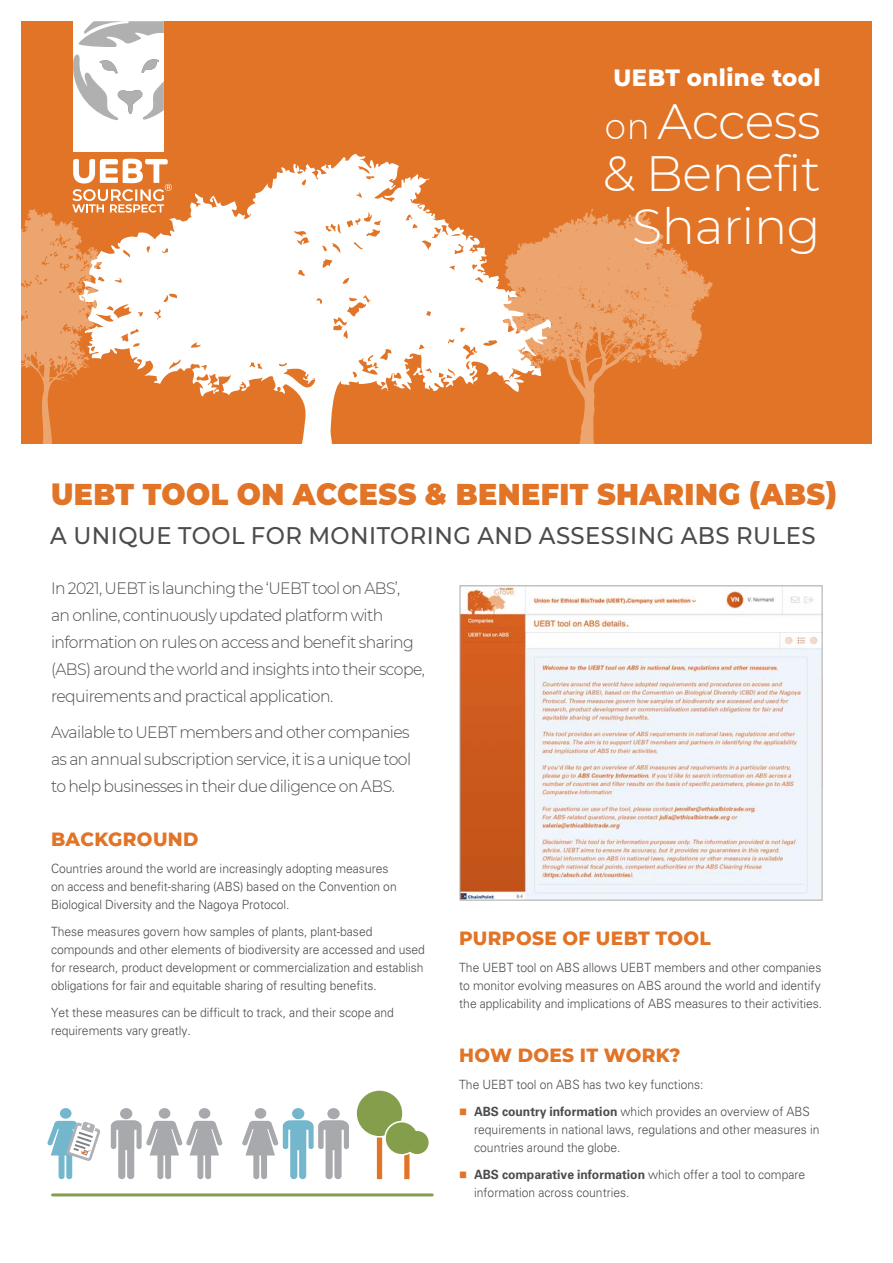
<style>
.page{position:relative;width:893px;height:1263px;background:#fff}
.page>*{position:absolute;margin:0;border:0;box-sizing:border-box;transform-origin:0 0}
._1__Sub_1{font:300 49.5px/52.5px "Montserrat";letter-spacing:-.01em;color:#fff;text-align:center}
._1__Sub_1-2{font:900 30px "Montserrat";letter-spacing:.015em;color:#e17426;scale:.95 1}
._1__Sub_1-3{font:500 24px "Montserrat";letter-spacing:.02em;color:#4b4c4d;scale:.95 1}
._1__Sub_1-4{font:800 24px "Montserrat";letter-spacing:.02em;color:#fff;scale:.95 1}
._2__Sub_2{font:800 19.5px "Montserrat";letter-spacing:.02em;color:#e17426;scale:.95 1}
._5__Standfirst{font:300 16.5px/27px "Montserrat";letter-spacing:-.035em;color:#4b4c4d;scale:.95 1}
._0__Body{font:300 12.75px/18px "Univers";color:#4b4c4d;scale:.95 1}
.s1{font-size:36px}
.s2{font-weight:700}
</style>
<div class="page">
<div style="left:21px;top:21px;width:851px;height:422px;background:#e17426"></div>
<svg style="left:552px;top:209px;width:161px;height:234px"></svg>
<svg style="left:125px;top:154px;width:427px;height:289px;fill:#fff"></svg>
<img style="left:462px;top:587px;width:358px;height:311px">
<div style="left:460px;top:585px;width:362px;height:315px;border:1px solid #a8a9ad"></div>
<div style="left:73px;top:21px;width:91px;height:131px;background:#fff"></div>
<svg style="left:73px;top:54px;width:91px;height:67px"></svg>
<svg style="left:78px;top:21px;width:86px;height:26px"></svg>
<svg style="left:21px;top:159px;width:151px;height:284px"></svg>
<hr style="left:53px;top:1193px;width:379px;height:3px;background:#859e4b">
<div style="left:60px;top:1108px;width:12px;height:11px;background:#74b7cd;border-radius:50%"></div>
<svg style="left:47px;top:1121px;width:53px;height:58px"></svg>
<div style="left:199px;top:1108px;width:11px;height:11px;background:#a8a9ad;border-radius:50%"></div>
<div style="left:159px;top:1108px;width:11px;height:11px;background:#a8a9ad;border-radius:50%"></div>
<svg style="left:111px;top:1120px;width:112px;height:59px"></svg>
<div style="left:120px;top:1108px;width:12px;height:11px;background:#a8a9ad;border-radius:50%"></div>
<div style="left:255px;top:1108px;width:11px;height:11px;background:#a8a9ad;border-radius:50%"></div>
<svg style="left:242px;top:1120px;width:107px;height:59px"></svg>
<div style="left:292px;top:1108px;width:12px;height:11px;background:#74b7cd;border-radius:50%"></div>
<div style="left:327px;top:1108px;width:13px;height:11px;background:#a8a9ad;border-radius:50%"></div>
<div style="left:377px;top:1137px;width:5px;height:42px;background:#e17426"></div>
<div style="left:404px;top:1151px;width:5px;height:28px;background:#e17426"></div>
<div style="left:356px;top:1090px;width:47px;height:47px;background:#859e4b;border-radius:50%"></div>
<div style="left:355px;top:1089px;width:49px;height:48px;border:2px solid #fff;border-radius:50%"></div>
<svg style="left:383px;top:1120px;width:46px;height:36px"></svg>
<p class="_1__Sub_1-4" style="left:613px;top:60px;width:220px">UEBT online tool</p>
<p class="_1__Sub_1" style="left:603px;top:93px;width:219px"><span class="s1">on</span> Access &amp; Benefit<br>Sharing</p>
<p class="_1__Sub_1-2" style="left:51px;top:471px;width:829px">UEBT TOOL ON ACCESS &amp; BENEFIT SHARING (ABS)</p>
<p class="_1__Sub_1-3" style="left:50px;top:518px;width:807px">A UNIQUE TOOL FOR MONITORING AND ASSESSING ABS RULES</p>
<p class="_5__Standfirst" style="left:51px;top:574px;width:395px">In 2021, UEBT is launching the ‘UEBT tool on ABS’,<br>an online, continuously updated platform with information on rules on access and benefit sharing (ABS) around the world and insights into their scope, requirements and practical application.</p>
<p class="_5__Standfirst" style="left:51px;top:718px;width:381px;text-align:justify">Available to UEBT members and other companies as an annual subscription service, it is a unique tool to help businesses in their due diligence on ABS.</p>
<p class="_2__Sub_2" style="left:51px;top:825px;width:157px">BACKGROUND</p>
<p class="_0__Body" style="left:51px;top:859px;width:365px">Countries around the world are increasingly adopting measures on access and benefit-sharing (ABS) based on the Convention on<br>Biological Diversity and the Nagoya Protocol.</p>
<p class="_0__Body" style="left:51px;top:923px;width:395px">These measures govern how samples of plants, plant-based compounds and other elements of biodiversity are accessed and used for research, product development or commercialization and establish obligations for fair and equitable sharing of resulting benefits.</p>
<p class="_0__Body" style="left:51px;top:1004px;width:362px">Yet these measures can be difficult to track, and their scope and requirements vary greatly.</p>
<p class="_2__Sub_2" style="left:459px;top:924px;width:266px">PURPOSE OF UEBT TOOL</p>
<p class="_0__Body" style="left:459px;top:958px;width:384px">The UEBT tool on ABS allows UEBT members and other companies to monitor evolving measures on ABS around the world and identify the applicability and implications of ABS measures to their activities.</p>
<p class="_2__Sub_2" style="left:459px;top:1041px;width:234px">HOW DOES IT WORK?</p>
<p class="_0__Body" style="left:459px;top:1075px;width:259px">The UEBT tool on ABS has two key functions:</p>
<p class="_0__Body" style="left:474px;top:1102px;width:365px"><span class="s2">ABS country information</span> which provides an overview of ABS requirements in national laws, regulations and other measures in countries around the globe.</p>
<p class="_0__Body" style="left:474px;top:1165px;width:350px"><span class="s2">ABS comparative information</span> which offer a tool to compare information across countries.</p>
</div>
